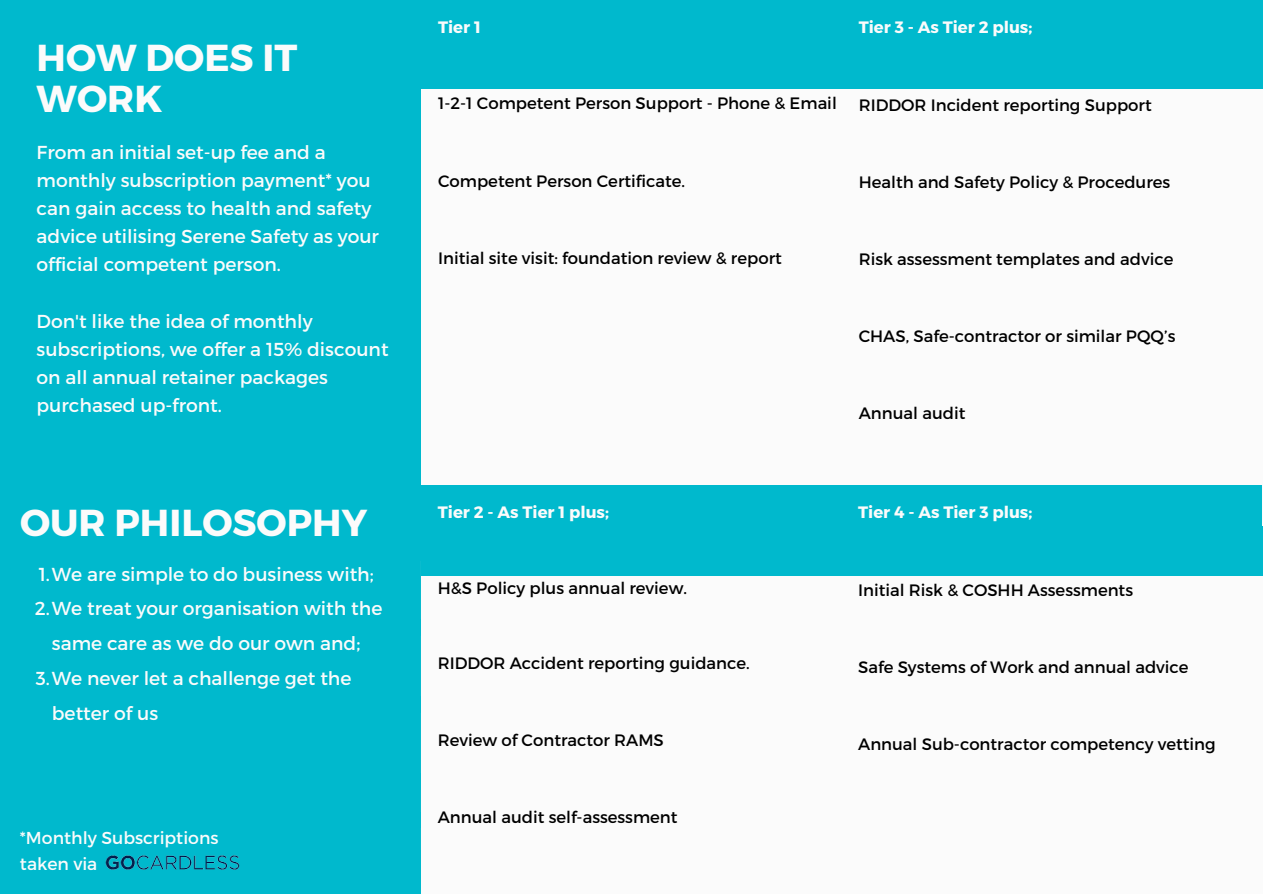
<style>
.page{position:relative;width:1263px;height:894px;background:#fff}
.page>*{position:absolute;margin:0;border:0;box-sizing:border-box;transform-origin:0 0}
.t1{font:700 37.5px/40.5px "Montserrat";color:#fbfbfb}
.t2{font:18.75px/28px "Montserrat";color:#fbfbfb}
.t3{font:17.25px/25.8px "Montserrat";color:#fbfbfb}
.t4{font:16.5px "Montserrat";color:#000}
.t5{font:700 16.5px "Montserrat";color:#fbfbfb}
</style>
<div class="page">
<div style="left:0;top:0;width:1263px;height:893px;background:#fbfbfb"></div>
<div style="left:0;top:0;width:421px;height:893px;background:#00b9cd"></div>
<div style="left:421px;top:0;width:433px;height:59px;background:#00b9cd"></div>
<div style="left:421px;top:485px;width:421px;height:59px;background:#00b9cd"></div>
<div style="left:842px;top:0;width:420px;height:60px;background:#00b9cd"></div>
<div style="left:841px;top:485px;width:421px;height:60px;background:#00b9cd"></div>
<svg style="left:841px;top:575px;width:421px;height:1px"></svg>
<img style="left:105px;top:855px;width:135px;height:15px">
<div style="left:420px;top:39px;width:842px;height:50px;background:#00b9cd"></div>
<div style="left:421px;top:526px;width:842px;height:49px;background:#00b9cd"></div>
<h1 class="t1" style="left:37px;top:36px;width:262px">HOW DOES IT<br>WORK</h1>
<p class="t2" style="left:37px;top:137px;width:344px">From an initial set-up fee and a monthly subscription payment* you can gain access to health and safety advice utilising Serene Safety as your official competent person.</p>
<p class="t2" style="left:37px;top:306px;width:354px">Don't like the idea of monthly subscriptions, we offer a 15% discount on all annual retainer packages purchased up-front.</p>
<h1 class="t1" style="left:20px;top:500px;width:349px">OUR PHILOSOPHY</h1>
<p class="t2" style="left:39px;top:558px;width:337px">1.We are simple to do business with;</p>
<p class="t2" style="left:35px;top:593px;width:349px">2.We treat your organisation with the</p>
<p class="t2" style="left:52px;top:628px;width:310px">same care as we do our own and;</p>
<p class="t2" style="left:36px;top:663px;width:317px">3.We never let a challenge get the</p>
<p class="t2" style="left:52px;top:698px;width:108px">better of us</p>
<p class="t3" style="left:20px;top:824px;width:200px">*Monthly Subscriptions taken via</p>
<p class="t5" style="left:438px;top:16px;width:44px">Tier 1</p>
<p class="t5" style="left:859px;top:16px;width:175px">Tier 3 - As Tier 2 plus;</p>
<p class="t4" style="left:438px;top:93px;width:400px">1-2-1 Competent Person Support - Phone &amp; Email</p>
<p class="t4" style="left:859px;top:94px;width:294px">RIDDOR Incident reporting Support</p>
<p class="t4" style="left:438px;top:170px;width:249px">Competent Person Certificate.</p>
<p class="t4" style="left:859px;top:171px;width:313px">Health and Safety Policy &amp; Procedures</p>
<p class="t4" style="left:438px;top:247px;width:345px">Initial site visit: foundation review &amp; report</p>
<p class="t4" style="left:859px;top:248px;width:316px">Risk assessment templates and advice</p>
<p class="t4" style="left:859px;top:325px;width:318px">CHAS, Safe-contractor or similar PQQ’s</p>
<p class="t4" style="left:859px;top:402px;width:108px">Annual audit</p>
<p class="t5" style="left:438px;top:501px;width:173px">Tier 2 - As Tier 1 plus;</p>
<p class="t5" style="left:858px;top:501px;width:176px">Tier 4 - As Tier 3 plus;</p>
<p class="t4" style="left:438px;top:577px;width:251px">H&amp;S Policy plus annual review.</p>
<p class="t4" style="left:858px;top:579px;width:276px">Initial Risk &amp; COSHH Assessments</p>
<p class="t4" style="left:438px;top:652px;width:313px">RIDDOR Accident reporting guidance.</p>
<p class="t4" style="left:858px;top:656px;width:332px">Safe Systems of Work and annual advice</p>
<p class="t4" style="left:438px;top:729px;width:228px">Review of Contractor RAMS</p>
<p class="t4" style="left:858px;top:733px;width:359px">Annual Sub-contractor competency vetting</p>
<p class="t4" style="left:438px;top:806px;width:241px">Annual audit self-assessment</p>
</div>
